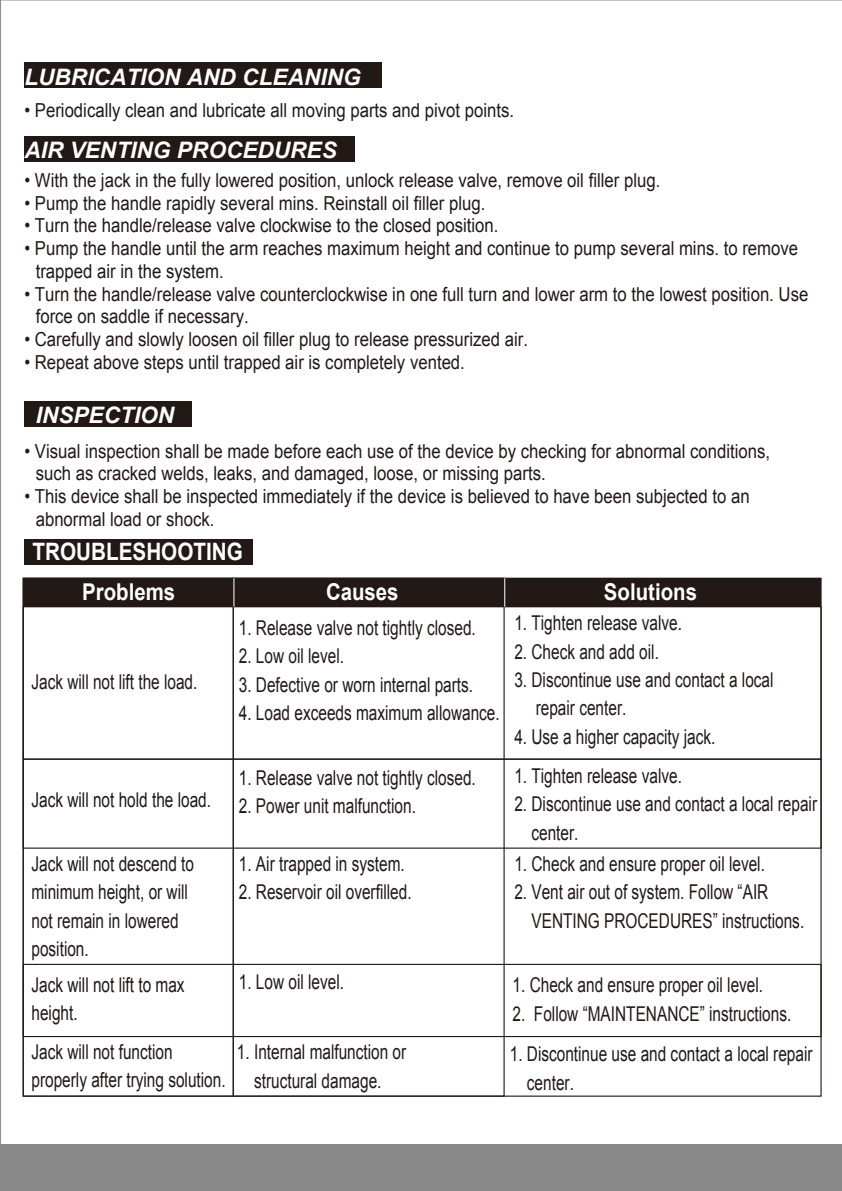
<style>
.page{position:relative;width:842px;height:1191px;background:#fff}
.page>*{position:absolute;margin:0;border:0;box-sizing:border-box;transform-origin:0 0}
.t1{font:700 24px "Arial";color:#fff;scale:.86 1}
.t2{font:700 23.2px "Arial";color:#fff;scale:.88 1}
.t3{font:italic 700 22.6px "Arial";color:#fff}
.t4{font:20.4px/28.4px "Arial";color:#221815;scale:.75 1}
.t5{font:19.2px/22.6px "Arial";color:#221815;scale:.87 1}
</style>
<div class="page">
<div style="left:0;top:1144px;width:842px;height:47px;background:#898989"></div>
<div style="left:24px;top:539px;width:229px;height:25px;background:#221815"></div>
<div style="left:24px;top:63px;width:358px;height:25px;background:#221815"></div>
<div style="left:24px;top:401px;width:168px;height:25px;background:#221815"></div>
<div style="left:24px;top:136px;width:331px;height:25px;background:#221815"></div>
<div style="left:23px;top:578px;width:798px;height:29px;background:#221815"></div>
<div style="left:23px;top:606px;width:799px;height:153px;border:1px solid #221815"></div>
<div style="left:23px;top:758px;width:799px;height:90px;border:1px solid #221815"></div>
<div style="left:23px;top:963px;width:799px;height:74px;border:1px solid #221815"></div>
<div style="left:23px;top:577px;width:211px;height:519px;border:1px solid #221815"></div>
<div style="left:233px;top:577px;width:272px;height:519px;border:1px solid #221815"></div>
<svg style="left:233px;top:578px;width:1px;height:29px"></svg>
<svg style="left:504px;top:578px;width:1px;height:29px"></svg>
<p class="t3" style="left:24px;top:62px;width:338px">LUBRICATION AND CLEANING</p>
<p class="t5" style="left:24px;top:99px;width:565px">• Periodically clean and lubricate all moving parts and pivot points.</p>
<p class="t3" style="left:24px;top:136px;width:314px">AIR VENTING PROCEDURES</p>
<p class="t5" style="left:24px;top:169px;width:732px">• With the jack in the fully lowered position, unlock release valve, remove oil filler plug.</p>
<p class="t5" style="left:24px;top:192px;width:531px">• Pump the handle rapidly several mins. Reinstall oil filler plug.</p>
<p class="t5" style="left:24px;top:215px;width:546px">• Turn the handle/release valve clockwise to the closed position.</p>
<p class="t5" style="left:36px;top:237px;width:878px;text-indent:-11px">• Pump the handle until the arm reaches maximum height and continue to pump several mins. to remove trapped air in the system.</p>
<p class="t5" style="left:36px;top:283px;width:890px;text-indent:-11px">• Turn the handle/release valve counterclockwise in one full turn and lower arm to the lowest position. Use force on saddle if necessary.</p>
<p class="t5" style="left:24px;top:328px;width:581px">• Carefully and slowly loosen oil filler plug to release pressurized air.</p>
<p class="t5" style="left:24px;top:351px;width:508px">• Repeat above steps until trapped air is completely vented.</p>
<p class="t3" style="left:36px;top:400px;width:140px">INSPECTION</p>
<p class="t5" style="left:36px;top:440px;width:846px;text-indent:-11px">• Visual inspection shall be made before each use of the device by checking for abnormal conditions, such as cracked welds, leaks, and damaged, loose, or missing parts.</p>
<p class="t5" style="left:36px;top:485px;width:822px;text-indent:-11px">• This device shall be inspected immediately if the device is believed to have been subjected to an abnormal load or shock.</p>
<p class="t1" style="left:32px;top:535px;width:246px">TROUBLESHOOTING</p>
<p class="t2" style="left:82px;top:576px;width:107px">Problems</p>
<p class="t2" style="left:326px;top:576px;width:84px">Causes</p>
<p class="t2" style="left:604px;top:576px;width:107px">Solutions</p>
<p class="t4" style="left:31px;top:668px;width:223px">Jack will not lift the load.</p>
<p class="t4" style="left:31px;top:786px;width:241px">Jack will not hold the load.</p>
<p class="t4" style="left:31px;top:849px;width:218px">Jack will not descend to minimum height, or will not remain in lowered position.</p>
<p class="t4" style="left:31px;top:970px;width:206px">Jack will not lift to max height.</p>
<p class="t4" style="left:31px;top:1037px;width:260px">Jack will not function properly after trying solution.</p>
<p class="t4" style="left:239px;top:614px;width:317px">1. Release valve not tightly closed.</p>
<p class="t4" style="left:239px;top:642px;width:142px">2. Low oil level.</p>
<p class="t4" style="left:239px;top:670px;width:314px">3. Defective or worn internal parts.</p>
<p class="t4" style="left:239px;top:699px;width:349px">4. Load exceeds maximum allowance.</p>
<p class="t4" style="left:239px;top:764px;width:317px">1. Release valve not tightly closed.</p>
<p class="t4" style="left:239px;top:792px;width:238px">2. Power unit malfunction.</p>
<p class="t4" style="left:239px;top:849px;width:223px">1. Air trapped in system.</p>
<p class="t4" style="left:239px;top:878px;width:232px">2. Reservoir oil overfilled.</p>
<p class="t4" style="left:514px;top:609px;width:225px">1. Tighten release valve.</p>
<p class="t4" style="left:514px;top:637px;width:194px">2. Check and add oil.</p>
<p class="t4" style="left:536px;top:665px;width:319px;text-indent:-21px">3. Discontinue use and contact a local repair center.</p>
<p class="t4" style="left:514px;top:722px;width:269px">4. Use a higher capacity jack.</p>
<p class="t4" style="left:514px;top:762px;width:225px">1. Tighten release valve.</p>
<p class="t4" style="left:531px;top:790px;width:382px;text-indent:-17px">2. Discontinue use and contact a local repair center.</p>
<p class="t4" style="left:514px;top:849px;width:336px">1. Check and ensure proper oil level.</p>
<p class="t4" style="left:531px;top:878px;width:365px;text-indent:-17px">2. Vent air out of system. Follow “AIR<br>VENTING PROCEDURES” instructions.</p>
<p class="t4" style="left:239px;top:967px;width:142px">1. Low oil level.</p>
<p class="t4" style="left:237px;top:1038px;width:227px;text-align:center">1. Internal malfunction or structural damage.</p>
<p class="t4" style="left:512px;top:971px;width:336px">1. Check and ensure proper oil level.</p>
<p class="t4" style="left:512px;top:999px;width:373px">2. Follow “MAINTENANCE” instructions.</p>
<p class="t4" style="left:527px;top:1040px;width:382px;text-indent:-17px">1. Discontinue use and contact a local repair center.</p>
</div>
